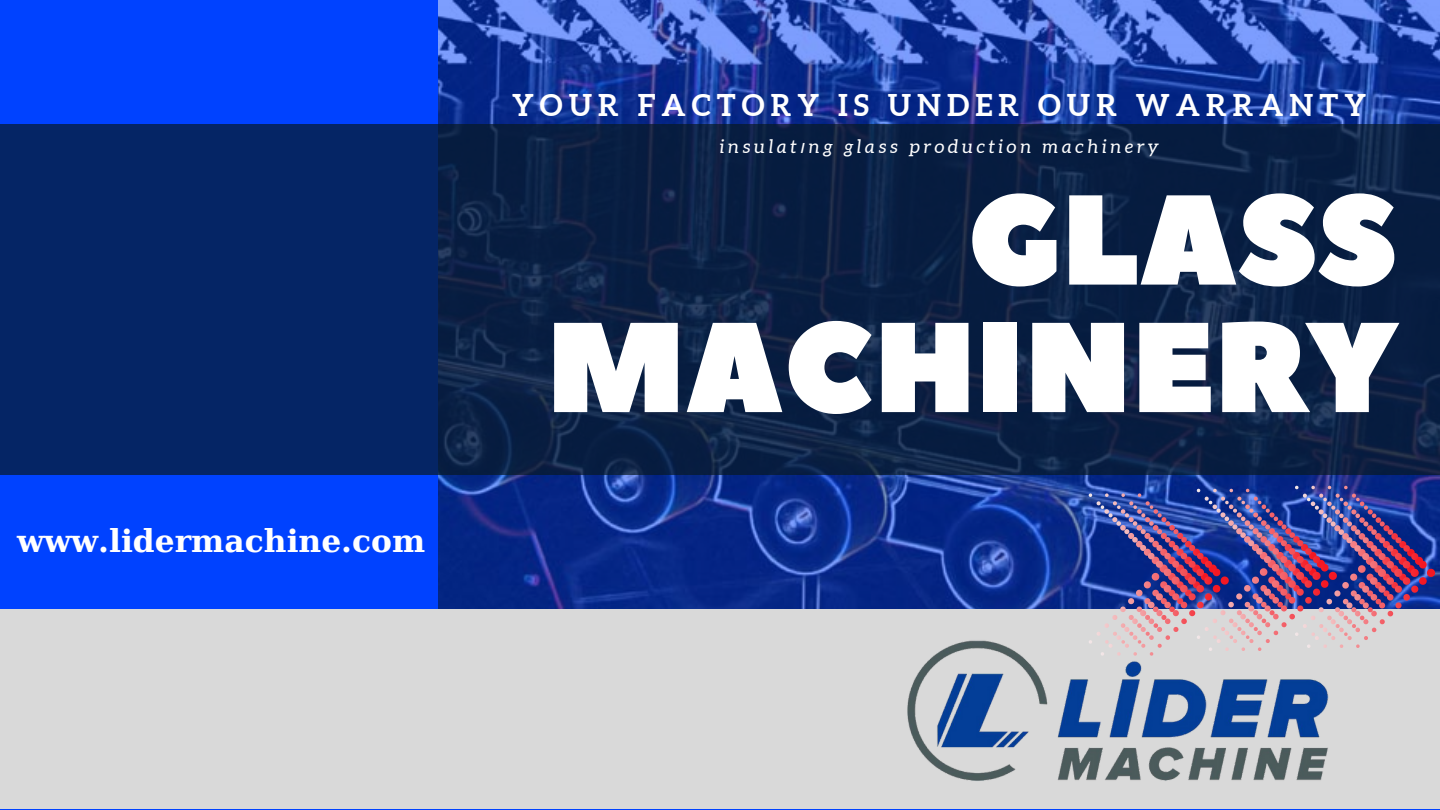
<style>
.page{position:relative;width:1440px;height:810px;background:#0042ff}
.page>*{position:absolute;margin:0;border:0;box-sizing:border-box;transform-origin:0 0}
.t1{font:127.5px/127.5px "Peace Sans";color:#fff;text-align:right}
.t2{font:700 31.3px "DejaVu Serif";color:#fff}
.t3{font:700 30px "Aleo";letter-spacing:.2em;color:#fff}
.t4{font:italic 18.8px "Aleo";letter-spacing:.2em;color:#fff}
.s1{font-family:"Noto Sans"}
</style>
<div class="page">
<img style="left:438px;top:0;width:1002px;height:609px">
<svg style="left:0;top:124px;width:1440px;height:350px;background:#09214e"></svg>
<div style="left:0;top:610px;width:1440px;height:199px;background:#d9d9d9"></div>
<img style="left:1089px;top:486px;width:346px;height:162px">
<img style="left:907px;top:636px;width:430px;height:145px">
<h2 class="t2" style="left:17px;top:523px;width:410px">www.lidermachine.com</h2>
<h3 class="t3" style="left:512px;top:87px;width:855px">YOUR FACTORY IS UNDER OUR WARRANTY</h3>
<p class="t4" style="left:720px;top:136px;width:440px">insulat<span class="s1">ı</span>ng glass production machinery</p>
<h1 class="t1" style="left:546px;top:181px;width:852px">GLASS<br>MACHINERY</h1>
</div>
